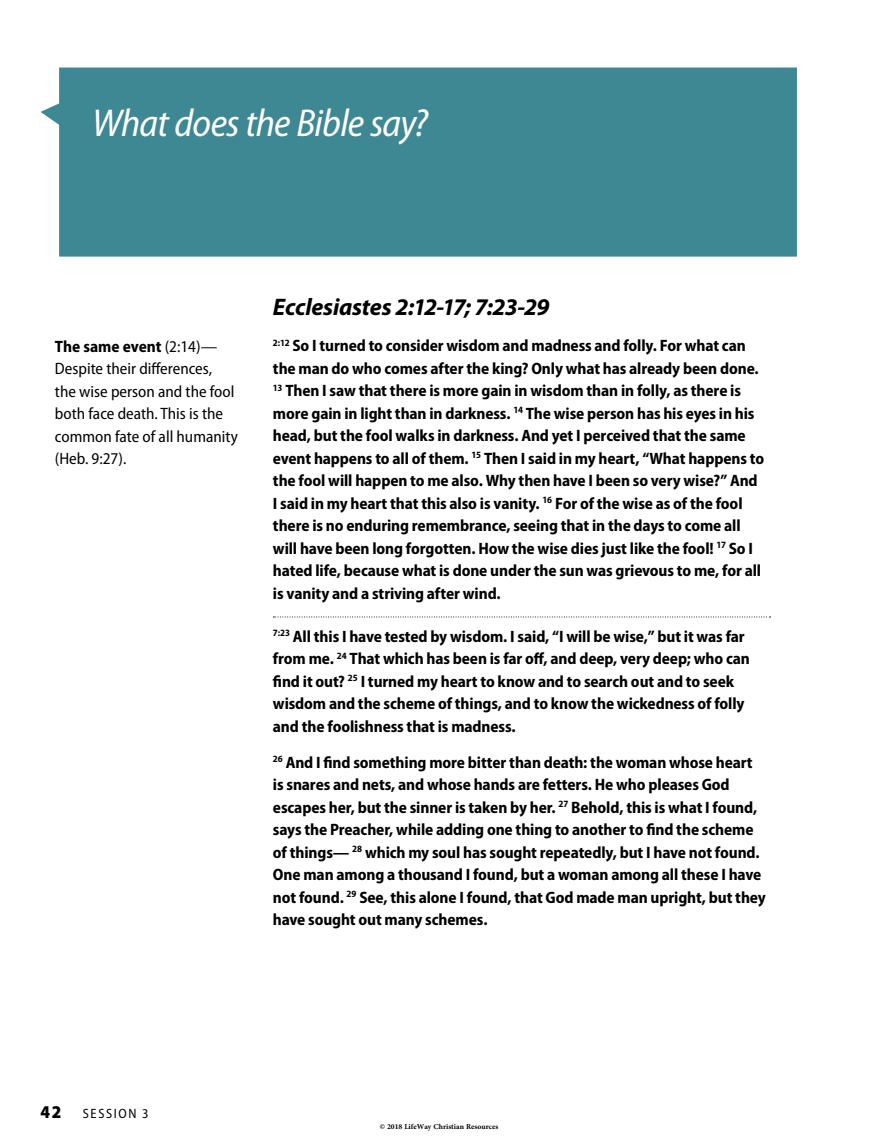
<style>
.page{position:relative;width:878px;height:1148px;background:#fff}
.page>*{position:absolute;margin:0;border:0;box-sizing:border-box;transform-origin:0 0}
.t1{font:italic semi-condensed 39px "Myriad Pro";letter-spacing:-.02em;color:#fff}
.t2{font:italic 700 24px "Myriad Pro";letter-spacing:-.015em;color:#000}
.t3{font:900 semi-condensed 18px "Myriad Pro";color:#000}
.t4{font:700 semi-condensed 16.5px/22.5px "Myriad Pro";letter-spacing:-.005em;color:#000}
.t5{font:semi-condensed 16.5px/22.5px "Myriad Pro";color:#000}
.t6{font:semi-condensed 13.5px "Myriad Pro";letter-spacing:.13em;color:#000}
.t7{font:700 10.5px "Adobe Arabic";color:#000}
.s1{font-weight:700}
</style>
<div class="page">
<svg style="left:273px;top:616px;width:497px;height:1px"></svg>
<div style="left:41px;top:68px;width:756px;height:188px;background:#3e8894"></div>
<h1 class="t1" style="left:92px;top:102px;width:337px">What does the Bible say?</h1>
<p class="t5" style="left:55px;top:335px;width:184px"><span class="s1">The same event</span> (2:14)—<br>Despite their differences,<br>the wise person and the fool both face death. This is the common fate of all humanity (Heb. 9:27).</p>
<h2 class="t2" style="left:273px;top:294px;width:278px">Ecclesiastes 2:12-17; 7:23-29</h2>
<p class="t4" style="left:273px;top:334px;width:492px"><sup>2:12</sup> So I turned to consider wisdom and madness and folly. For what can the man do who comes after the king? Only what has already been done.<br><sup>13</sup> Then I saw that there is more gain in wisdom than in folly, as there is more gain in light than in darkness. <sup>14</sup> The wise person has his eyes in his head, but the fool walks in darkness. And yet I perceived that the same event happens to all of them. <sup>15</sup> Then I said in my heart, “What happens to the fool will happen to me also. Why then have I been so very wise?” And I said in my heart that this also is vanity. <sup>16</sup> For of the wise as of the fool there is no enduring remembrance, seeing that in the days to come all will have been long forgotten. How the wise dies just like the fool! <sup>17</sup> So I hated life, because what is done under the sun was grievous to me, for all is vanity and a striving after wind.</p>
<p class="t4" style="left:273px;top:625px;width:478px"><sup>7:23</sup> All this I have tested by wisdom. I said, “I will be wise,” but it was far from me. <sup>24</sup> That which has been is far off, and deep, very deep; who can find it out? <sup>25</sup> I turned my heart to know and to search out and to seek wisdom and the scheme of things, and to know the wickedness of folly and the foolishness that is madness.</p>
<p class="t4" style="left:273px;top:751px;width:494px"><sup>26</sup> And I find something more bitter than death: the woman whose heart is snares and nets, and whose hands are fetters. He who pleases God escapes her, but the sinner is taken by her. <sup>27</sup> Behold, this is what I found, says the Preacher, while adding one thing to another to find the scheme of things— <sup>28</sup> which my soul has sought repeatedly, but I have not found.<br>One man among a thousand I found, but a woman among all these I have not found. <sup>29</sup> See, this alone I found, that God made man upright, but they have sought out many schemes.</p>
<p class="t3" style="left:40px;top:1102px;width:22px">42</p>
<p class="t6" style="left:83px;top:1106px;width:67px">Sess ion 3</p>
<p class="t7" style="left:380px;top:1119px;width:120px">© 2018 LifeWay Christian Resources</p>
</div>
